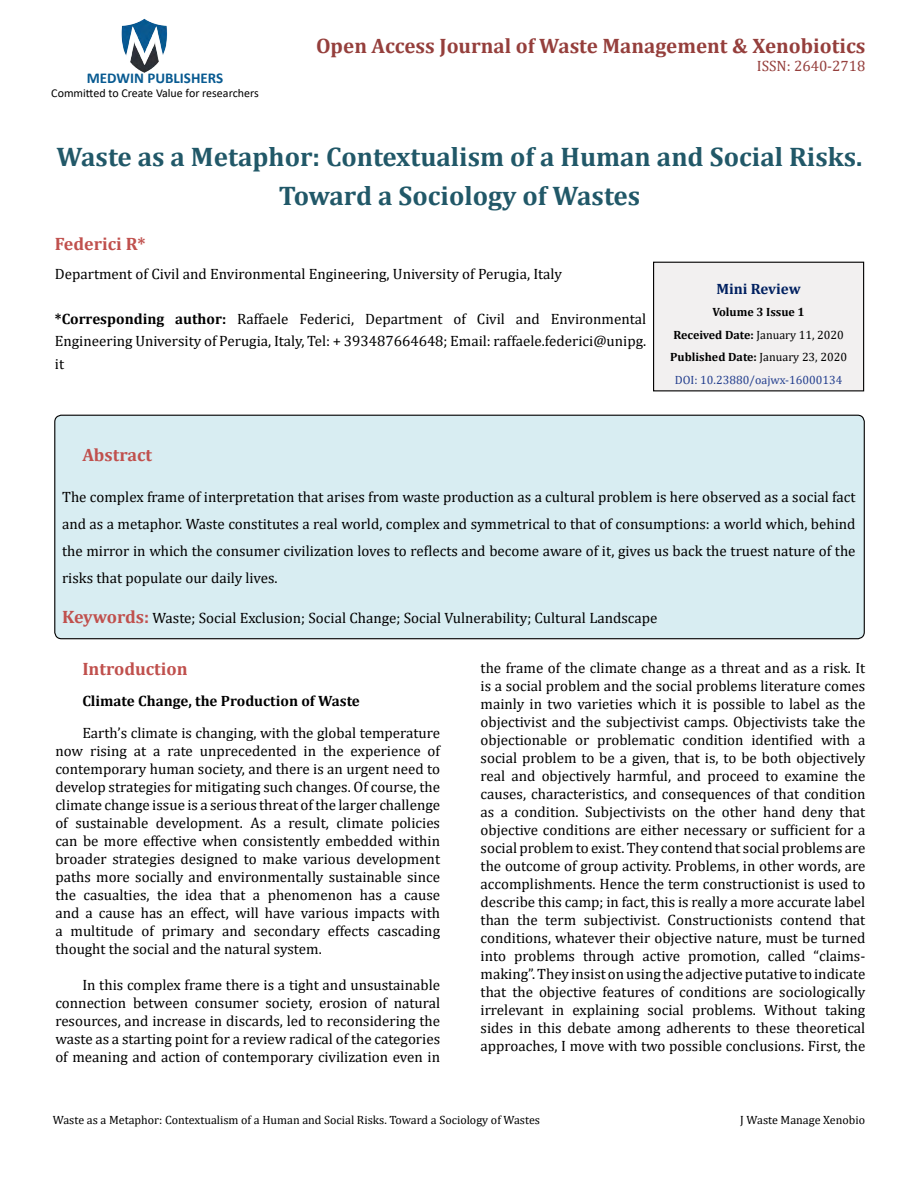
<style>
.page{position:relative;width:918px;height:1188px;background:#fff}
.page>*{position:absolute;margin:0;border:0;box-sizing:border-box;transform-origin:0 0}
.t1{font:700 27px/39px "Cambria";color:#215868;text-align:center}
.t2{font:700 21px "Cambria";color:#953f3c}
.t3{font:700 18px "Cambria";color:#c0504d}
.t4{font:15px/18px "Cambria";color:#010000;text-align:justify}
.t5{font:15px/22.5px "Cambria";color:#000;text-align:justify}
.t6{font:700 15px "Cambria";color:#010000}
.t7{font:700 15px "Calibri";color:#085a91}
.t8{font:15px "Cambria";color:#953f3c}
.t9{font:700 15px "Cambria";color:#002060}
.t10{font:12px "Cambria";color:#000}
.t11{font:700 12px/22.5px "Cambria";color:#000;text-align:center}
.t12{font:12px "Calibri";color:#000}
.s1{font-weight:700}
.s2{font-weight:400}
.s3{font-weight:400;color:#25408f}
.s4{font-weight:700;font-size:18px;color:#c0504d}
</style>
<div class="page">
<img style="left:121px;top:18px;width:47px;height:55px">
<div style="left:654px;top:262px;width:210px;height:129px;background:#f2f0f0"></div>
<div style="left:653px;top:262px;width:211px;height:129px;border:1px solid #010000"></div>
<div style="left:55px;top:415px;width:809px;height:224px;background:#d8edf2;border-radius:7px"></div>
<div style="left:54px;top:415px;width:811px;height:224px;border:1px solid #010000;border-radius:7px"></div>
<p class="t7" style="left:87px;top:67px;width:138px">MEDWIN PUBLISHERS</p>
<p class="t12" style="left:51px;top:85px;width:209px">Committed to Create Value for researchers</p>
<h2 class="t2" style="left:316px;top:31px;width:551px">Open Access Journal of Waste Management &amp; Xenobiotics</h2>
<p class="t8" style="left:757px;top:57px;width:110px">ISSN: 2640-2718</p>
<h1 class="t1" style="left:57px;top:136px;width:807px">Waste as a Metaphor: Contextualism of a Human and Social Risks.<br>Toward a Sociology of Wastes</h1>
<p class="t3" style="left:55px;top:231px;width:92px">Federici R*</p>
<p class="t5" style="left:55px;top:262px;width:509px">Department of Civil and Environmental Engineering, University of Perugia, Italy</p>
<p class="t5" style="left:55px;top:307px;width:593px"><span class="s1">*Corresponding author:</span> Raffaele Federici, Department of Civil and Environmental Engineering University of Perugia, Italy, Tel: + 393487664648; Email: raffaele.federici@unipg. it</p>
<p class="t9" style="left:716px;top:278px;width:86px">Mini Review</p>
<p class="t11" style="left:670px;top:301px;width:178px">Volume 3 Issue 1<br>Received Date: <span class="s2">January 11, 2020<br></span>Published Date: <span class="s2">January 23, 2020<br></span><span class="s3">DOI: 10.23880/oajwx-16000134</span></p>
<p class="t3" style="left:82px;top:442px;width:71px">Abstract</p>
<p class="t4" style="left:62px;top:483px;width:795px;line-height:27px">The complex frame of interpretation that arises from waste production as a cultural problem is here observed as a social fact and as a metaphor. Waste constitutes a real world, complex and symmetrical to that of consumptions: a world which, behind the mirror in which the consumer civilization loves to reflects and become aware of it, gives us back the truest nature of the risks that populate our daily lives.</p>
<p class="t4" style="left:62px;top:609px;width:597px"><span class="s4">Keywords:</span> Waste; Social Exclusion; Social Change; Social Vulnerability; Cultural Landscape</p>
<p class="t3" style="left:82px;top:656px;width:107px">Introduction</p>
<p class="t6" style="left:82px;top:691px;width:279px">Climate Change, the Production of Waste</p>
<p class="t4" style="left:55px;top:724px;width:386px;text-indent:27px">Earth’s climate is changing, with the global temperature now rising at a rate unprecedented in the experience of contemporary human society, and there is an urgent need to develop strategies for mitigating such changes. Of course, the climate change issue is a serious threat of the larger challenge of sustainable development. As a result, climate policies can be more effective when consistently embedded within broader strategies designed to make various development paths more socially and environmentally sustainable since the casualties, the idea that a phenomenon has a cause and a cause has an effect, will have various impacts with a multitude of primary and secondary effects cascading thought the social and the natural system.</p>
<p class="t4" style="left:55px;top:976px;width:386px;text-indent:27px">In this complex frame there is a tight and unsustainable connection between consumer society, erosion of natural resources, and increase in discards, led to reconsidering the waste as a starting point for a review radical of the categories of meaning and action of contemporary civilization even in</p>
<p class="t4" style="left:481px;top:658px;width:386px">the frame of the climate change as a threat and as a risk. It is a social problem and the social problems literature comes mainly in two varieties which it is possible to label as the objectivist and the subjectivist camps. Objectivists take the objectionable or problematic condition identified with a social problem to be a given, that is, to be both objectively real and objectively harmful, and proceed to examine the causes, characteristics, and consequences of that condition as a condition. Subjectivists on the other hand deny that objective conditions are either necessary or sufficient for a social problem to exist. They contend that social problems are the outcome of group activity. Problems, in other words, are accomplishments. Hence the term constructionist is used to describe this camp; in fact, this is really a more accurate label than the term subjectivist. Constructionists contend that conditions, whatever their objective nature, must be turned into problems through active promotion, called “claims&shy;making”. They insist on using the adjective putative to indicate that the objective features of conditions are sociologically irrelevant in explaining social problems. Without taking sides in this debate among adherents to these theoretical approaches, I move with two possible conclusions. First, the</p>
<p class="t10" style="left:53px;top:1113px;width:489px">Waste as a Metaphor: Contextualism of a Human and Social Risks. Toward a Sociology of Wastes</p>
<p class="t10" style="left:740px;top:1113px;width:126px">J Waste Manage Xenobio</p>
</div>
